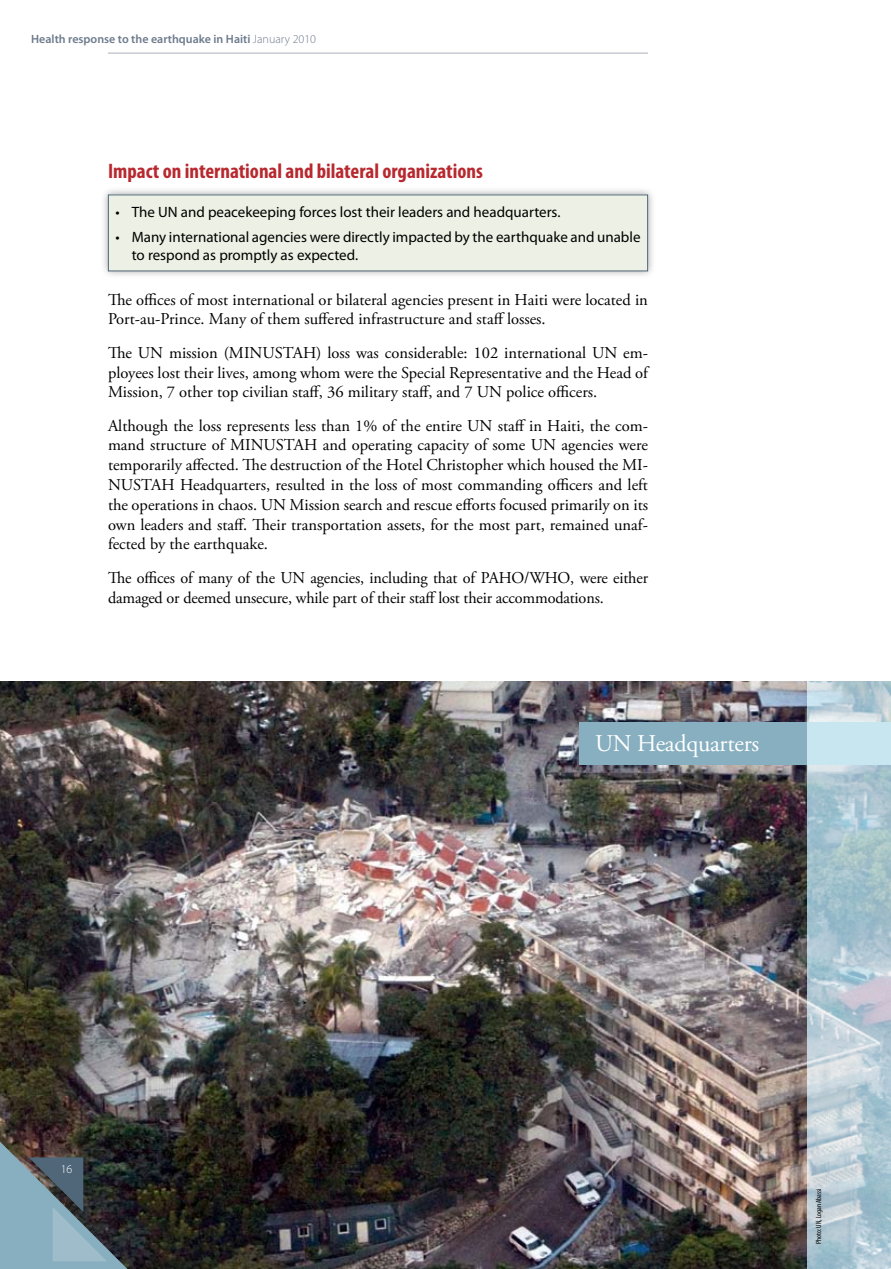
<style>
.page{position:relative;width:891px;height:1269px;background:#fff}
.page>*{position:absolute;margin:0;border:0;box-sizing:border-box;transform-origin:0 0}
.t1{font:24px "Adobe Garamond Pro";letter-spacing:-.01em;color:#fff}
.t2{font:700 condensed 21px "Myriad Pro";color:#b8292f}
.t3{font:16.5px/19.8px "Adobe Garamond Pro";color:#000}
.t4{font:15px/18px "Myriad Pro";color:#000}
.t5{font:600 12px "Myriad Pro";color:#6d7b8d}
.t6{font:300 12px "Myriad Pro";color:#fff}
.t7{font:condensed 7.5px "Myriad Pro";color:#000}
.s1{font-weight:300}
</style>
<div class="page">
<hr style="left:108px;top:53px;width:540px;height:1px;background:#abb0bb">
<div style="left:100px;top:186px;width:556px;height:94px;background:#000;opacity:.35"></div>
<div style="left:108px;top:195px;width:540px;height:76px;background:#edf0e4"></div>
<img style="left:0;top:682px;width:807px;height:587px">
<div style="left:580px;top:723px;width:311px;height:42px;background:#87afbf"></div>
<svg style="left:807px;top:682px;width:84px;height:587px;background:#b5ccd6"></svg>
<svg style="left:0;top:1115px;width:154px;height:154px;background:#4f5b60"></svg>
<p class="t5" style="left:31px;top:31px;width:286px">Health response to the earthquake in Haiti <span class="s1">January 2010</span></p>
<p class="t2" style="left:108px;top:158px;width:376px">Impact on international and bilateral organizations</p>
<p class="t4" style="left:116px;top:203px;width:447px">• The UN and peacekeeping forces lost their leaders and headquarters.</p>
<p class="t4" style="left:132px;top:228px;width:510px;text-indent:-16px">• Many international agencies were directly impacted by the earthquake and unable to respond as promptly as expected.</p>
<p class="t3" style="left:108px;top:290px;width:541px">The offices of most international or bilateral agencies present in Haiti were located in<br>Port-au-Prince. Many of them suffered infrastructure and staff losses.</p>
<p class="t3" style="left:108px;top:343px;width:542px;text-align:justify">The UN mission (MINUSTAH) loss was considerable: 102 international UN em&shy;ployees lost their lives, among whom were the Special Representative and the Head of Mission, 7 other top civilian staff, 36 military staff, and 7 UN police officers.</p>
<p class="t3" style="left:108px;top:416px;width:542px;text-align:justify">Although the loss represents less than 1% of the entire UN staff in Haiti, the com&shy;mand structure of MINUSTAH and operating capacity of some UN agencies were temporarily affected. The destruction of the Hotel Christopher which housed the MI-NUSTAH Headquarters, resulted in the loss of most commanding officers and left the operations in chaos. UN Mission search and rescue efforts focused primarily on its own leaders and staff. Their transportation assets, for the most part, remained unaf&shy;fected by the earthquake.</p>
<p class="t3" style="left:108px;top:568px;width:542px">The offices of many of the UN agencies, including that of PAHO/WHO, were either damaged or deemed unsecure, while part of their staff lost their accommodations.</p>
<h1 class="t1" style="left:595px;top:729px;width:166px">UN Headquarters</h1>
<p class="t6" style="left:61px;top:1162px;width:13px">16</p>
<p class="t7" style="left:814px;top:1244px;width:57px;rotate:-90deg">Photo: UN, Logan Abassi</p>
</div>
